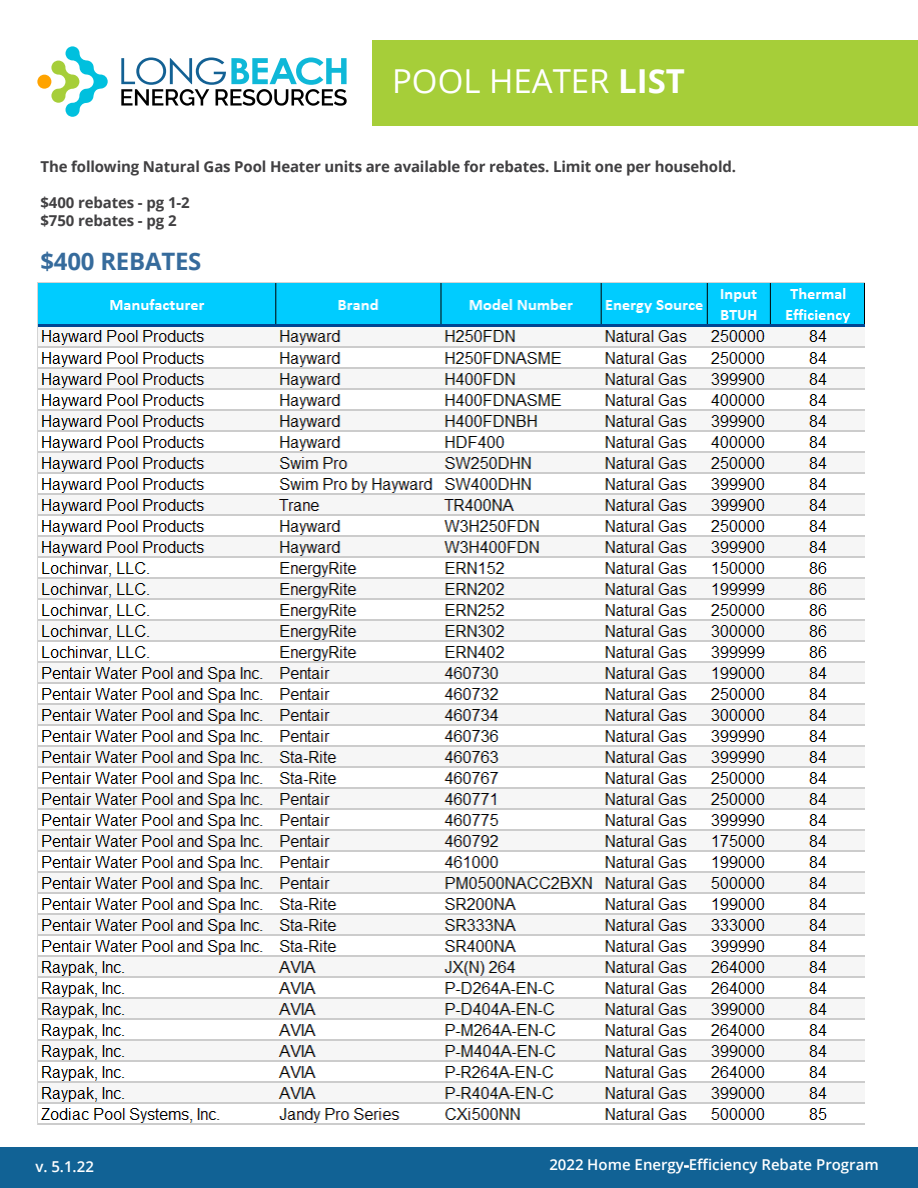
<style>
.page{position:relative;width:918px;height:1188px;background:#fff}
.page>*{position:absolute;margin:0;border:0;box-sizing:border-box;transform-origin:0 0}
.t1{font:33px "Open Sans";color:#fff}
.t2{font:700 24px "Open Sans";letter-spacing:-.01em;color:#366b9c}
.t3{font:700 15px/18px "Open Sans";letter-spacing:-.01em;color:#414042}
.t4{font:600 15px "Open Sans";color:#fff}
.s1{font-weight:700}
</style>
<div class="page">
<svg style="left:121px;top:57px;width:226px;height:49px"></svg>
<svg style="left:37px;top:46px;width:71px;height:71px"></svg>
<div style="left:373px;top:40px;width:545px;height:86px;background:#a6ce39"></div>
<div style="left:0;top:1148px;width:918px;height:40px;background:#116295"></div>
<img style="left:38px;top:282px;width:826px;height:843px">
<h1 class="t1" style="left:392px;top:58px;width:295px">POOL HEATER <span class="s1">LIST</span></h1>
<p class="t3" style="left:41px;top:157px;width:697px">The following Natural Gas Pool Heater units are available for rebates. Limit one per household.</p>
<p class="t3" style="left:41px;top:193px;width:151px">$400 rebates - pg 1-2 $750 rebates - pg 2</p>
<h2 class="t2" style="left:41px;top:244px;width:162px">$400 REBATES</h2>
<p class="t4" style="left:35px;top:1157px;width:60px">v. 5.1.22</p>
<p class="t4" style="left:549px;top:1155px;width:331px">2022 Home Energy-Efficiency Rebate Program</p>
</div>
